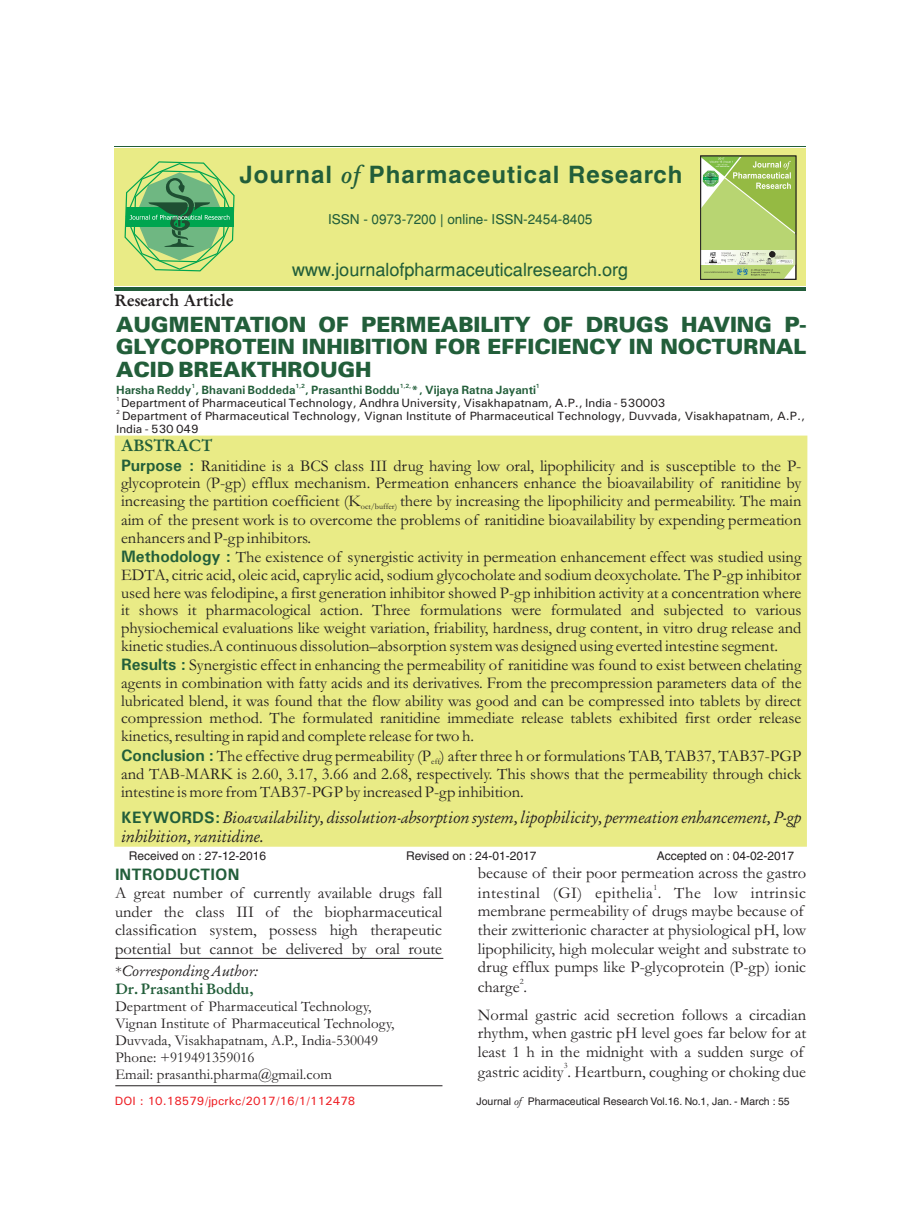
<style>
.page{position:relative;width:920px;height:1218px;background:#fff}
.page>*{position:absolute;margin:0;border:0;box-sizing:border-box;transform-origin:0 0}
.t1{font:700 24px "Helvetica";letter-spacing:.04em;color:#225e3a}
.t2{font:900 21px/22.5px "Univers";color:#225e3a;text-align:justify}
.t3{font:18px "Helvetica";color:#225e3a}
.t4{font:16.5px/17.7px "Garamond";color:#231f20}
.t5{font:italic 16.5px "Garamond";color:#231f20}
.t6{font:700 16.5px "Garamond";color:#231f20}
.t7{font:500 16.5px "Univers";color:#225e3a}
.t8{font:15px/16.8px "Garamond";color:#231f20}
.t9{font:italic 15px "Garamond";color:#231f20}
.t10{font:700 15px "Garamond";color:#225e3a}
.t11{font:13.5px "Helvetica";color:#225e3a}
.t12{font:500 12px/12.9px "Univers";color:#231f20}
.t13{font:12px "Helvetica";color:#231f20}
.t14{font:500 12px "Univers";color:#225e3a}
.t15{font:500 12px "Univers";color:#ee1d23}
.t16{font:10.5px "Helvetica";color:#231f20}
.t17{font:8.25px "Garamond";color:#231f20}
.t18{font:500 6px "Univers";color:#225e3a}
.t19{font:500 6px "Univers";color:#231f20}
.s1{font-family:"Garamond";font-style:italic}
.s2{font-weight:700;color:#225e3a}
.s3{font-family:"Univers";font-weight:500;color:#225e3a}
.s4{font-family:"Univers";font-weight:500;font-style:normal;color:#225e3a}
.s5{font-style:normal}
</style>
<div class="page">
<hr style="left:115px;top:958px;width:328px;height:1px;background:#231f20">
<hr style="left:115px;top:1085px;width:327px;height:1px;background:#231f20">
<div style="left:114px;top:435px;width:693px;height:411px;background:#e9eb86"></div>
<div style="left:115px;top:148px;width:691px;height:138px;background:#e9eb86"></div>
<svg style="left:124px;top:161px;width:111px;height:111px"></svg>
<hr style="left:115px;top:287px;width:691px;height:3px;background:#225e3a">
<hr style="left:115px;top:146px;width:691px;height:1px;background:#225e3a">
<svg style="left:700px;top:156px;width:96px;height:124px;background:#b0cb78"></svg>
<h1 class="t1" style="left:239px;top:164px;width:444px">Journal <span class="s1">of</span> Pharmaceutical Research</h1>
<p class="t11" style="left:328px;top:214px;width:266px">ISSN - 0973-7200 | online- ISSN-2454-8405</p>
<p class="t3" style="left:292px;top:262px;width:338px">www.journalofpharmaceuticalresearch.org</p>
<p class="t6" style="left:115px;top:293px;width:120px">Research Article</p>
<p class="t2" style="left:116px;top:315px;width:692px">AUGMENTATION OF PERMEABILITY OF DRUGS HAVING P-GLYCOPROTEIN INHIBITION FOR EFFICIENCY IN NOCTURNAL ACID BREAKTHROUGH</p>
<p class="t18" style="left:191px;top:384px;width:5px">1</p>
<p class="t18" style="left:295px;top:384px;width:11px">1,2</p>
<p class="t18" style="left:400px;top:384px;width:13px">1,2,</p>
<p class="t18" style="left:536px;top:384px;width:5px">1</p>
<p class="t14" style="left:116px;top:386px;width:421px">Harsha Reddy , Bhavani Boddeda , Prasanthi Boddu *, Vijaya Ratna Jayanti</p>
<p class="t19" style="left:116px;top:397px;width:5px">1</p>
<p class="t12" style="left:121px;top:397px;width:546px">Department of Pharmaceutical Technology, Andhra University, Visakhapatnam, A.P., India - 530003</p>
<p class="t19" style="left:116px;top:410px;width:5px">2</p>
<p class="t12" style="left:116px;top:410px;width:690px;text-indent:6px">Department of Pharmaceutical Technology, Vignan Institute of Pharmaceutical Technology, Duvvada, Visakhapatnam, A.P.,<br>India - 530 049</p>
<p class="t4" style="left:121px;top:438px;width:682px;line-height:19.6px"><span class="s2">ABSTRACT<br></span><span class="s3">Purpose :</span> Ranitidine is a BCS class III drug having low oral, lipophilicity and is susceptible to the P-</p>
<p class="t4" style="left:121px;top:476px;width:682px">glycoprotein (P-gp) efflux mechanism. Permeation enhancers enhance the bioavailability of ranitidine by increasing the partition coefficient (K</p>
<p class="t4" style="left:400px;top:494px;width:403px">there by increasing the lipophilicity and permeability. The main</p>
<p class="t17" style="left:361px;top:504px;width:38px">oct/buffer)</p>
<p class="t4" style="left:121px;top:513px;width:682px">aim of the present work is to overcome the problems of ranitidine bioavailability by expending permeation enhancers and P-gp inhibitors.</p>
<p class="t4" style="left:121px;top:568px;width:682px;text-align:justify">EDTA, citric acid, oleic acid, caprylic acid, sodium glycocholate and sodium deoxycholate. The P-gp inhibitor used here was felodipine, a first generation inhibitor showed P-gp inhibition activity at a concentration where it shows it pharmacological action. Three formulations were formulated and subjected to various physiochemical evaluations like weight variation, friability, hardness, drug content, in vitro drug release and kinetic studies.A continuous dissolution–absorption system was designed using everted intestine segment.</p>
<p class="t4" style="left:121px;top:676px;width:682px;text-align:justify">agents in combination with fatty acids and its derivatives. From the precompression parameters data of the lubricated blend, it was found that the flow ability was good and can be compressed into tablets by direct compression method. The formulated ranitidine immediate release tablets exhibited first order release kinetics, resulting in rapid and complete release for two h.</p>
<p class="t17" style="left:431px;top:758px;width:10px">eff</p>
<p class="t4" style="left:121px;top:767px;width:682px">and TAB-MARK is 2.60, 3.17, 3.66 and 2.68, respectively. This shows that the permeability through chick intestine is more from TAB37-PGP by increased P-gp inhibition.</p>
<p class="t5" style="left:121px;top:829px;width:144px">inhibition, ranitidine.</p>
<p class="t7" style="left:115px;top:868px;width:126px">INTRODUCTION</p>
<p class="t4" style="left:115px;top:885px;width:329px;line-height:18.6px;text-align:justify">A great number of currently available drugs fall under the class III of the biopharmaceutical classification system, possess high therapeutic potential but cannot be delivered by oral route</p>
<p class="t4" style="left:121px;top:550px;width:682px"><span class="s3">Methodology :</span> The existence of synergistic activity in permeation enhancement effect was studied using</p>
<p class="t13" style="left:129px;top:611px;width:139px">Received on : 25-07-2016</p>
<p class="t13" style="left:406px;top:611px;width:132px">Revised on : 17-08-2016</p>
<p class="t13" style="left:657px;top:611px;width:139px">Accepted on : 22-08-2016</p>
<p class="t4" style="left:121px;top:658px;width:682px"><span class="s3">Results :</span> Synergistic effect in enhancing the permeability of ranitidine was found to exist between chelating</p>
<p class="t4" style="left:121px;top:748px;width:682px"><span class="s3">Conclusion :</span> The effective drug permeability (P ) after three h or formulations TAB, TAB37, TAB37-PGP</p>
<p class="t5" style="left:121px;top:810px;width:682px"><span class="s4">KEYWORDS:</span> Bioavailability, dissolution-absorption system, lipophilicity, permeation enhancement, P-gp</p>
<p class="t13" style="left:129px;top:851px;width:139px">Received on : 27-12-2016</p>
<p class="t13" style="left:406px;top:851px;width:132px">Revised on : 24-01-2017</p>
<p class="t13" style="left:657px;top:851px;width:139px">Accepted on : 04-02-2017</p>
<p class="t4" style="left:478px;top:866px;width:330px">because of their poor permeation across the gastro</p>
<p class="t17" style="left:653px;top:884px;width:5px">1</p>
<p class="t4" style="left:478px;top:885px;width:330px;line-height:18.6px">intestinal (GI) epithelia . The low intrinsic membrane permeability of drugs maybe because of their zwitterionic character at physiological pH, low lipophilicity, high molecular weight and substrate to drug efflux pumps like P-glycoprotein (P-gp) ionic</p>
<p class="t17" style="left:520px;top:978px;width:5px">2</p>
<p class="t4" style="left:478px;top:974px;width:330px;line-height:27.9px">charge .<br>Normal gastric acid secretion follows a circadian</p>
<p class="t4" style="left:478px;top:1025px;width:330px;line-height:18.6px">rhythm, when gastric pH level goes far below for at least 1 h in the midnight with a sudden surge of</p>
<p class="t17" style="left:564px;top:1062px;width:5px">3</p>
<p class="t4" style="left:478px;top:1064px;width:330px">gastric acidity . Heartburn, coughing or choking due</p>
<p class="t16" style="left:476px;top:1096px;width:315px">Journal <span class="s1">of</span> Pharmaceutical Research Vol.16. No.1, Jan. - March : 55</p>
<p class="t9" style="left:115px;top:964px;width:144px"><span class="s5">*</span>Corresponding Author:</p>
<p class="t8" style="left:115px;top:1000px;width:280px">Department of Pharmaceutical Technology, Vignan Institute of Pharmaceutical Technology, Duvvada, Visakhapatnam, A.P., India-530049<br>Phone: +919491359016<br>Email: prasanthi.pharma@gmail.com</p>
<p class="t10" style="left:115px;top:982px;width:140px">Dr. Prasanthi Boddu,</p>
<p class="t15" style="left:115px;top:1096px;width:242px">DOI : 10.18579/jpcrkc/2017/16/1/112478</p>
</div>
